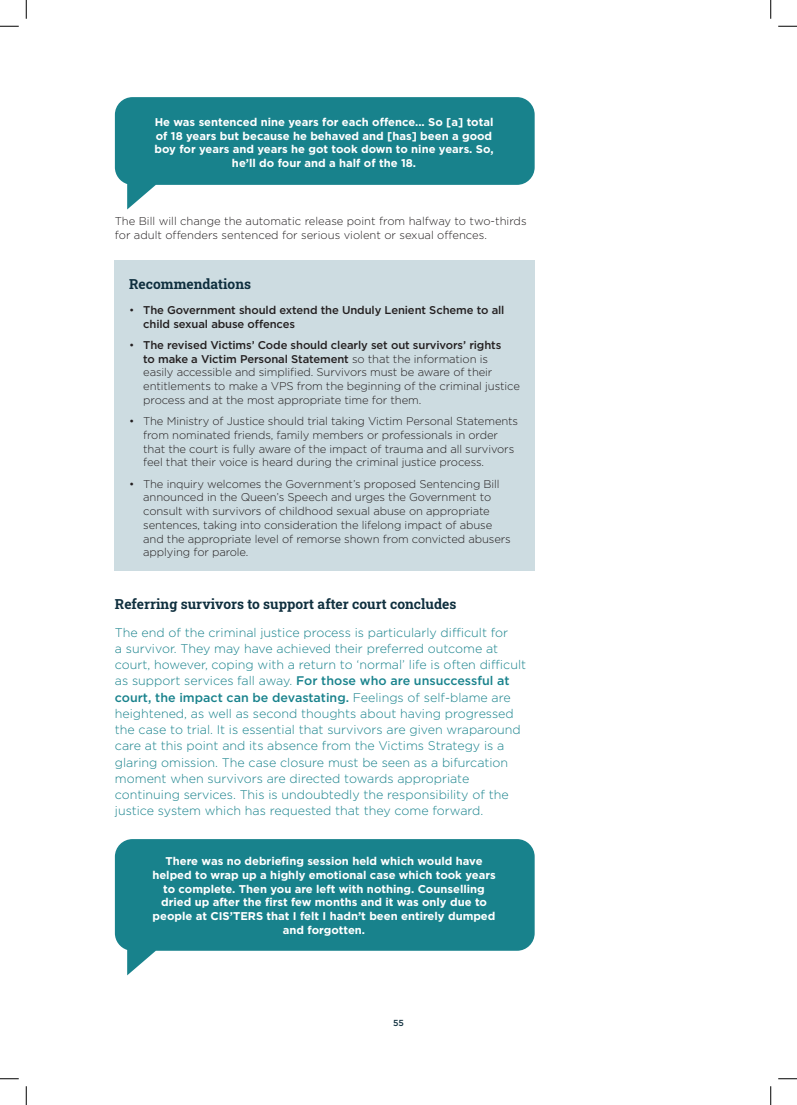
<style>
.page{position:relative;width:797px;height:1105px;background:#fff}
.page>*{position:absolute;margin:0;border:0;box-sizing:border-box;transform-origin:0 0}
.t1{font:700 13.75px "Roboto Slab";color:#0f2f3e}
.t2{font:300 12.5px/16.2px "Gotham HTF";color:#18828c}
.t3{font:300 11.25px/13.8px "Gotham HTF";letter-spacing:-.01em;color:#231f20}
.t4{font:700 11.25px/13.8px "Gotham HTF";color:#fff;text-align:center}
.t5{font:500 11.25px/13.8px "Gotham HTF";letter-spacing:-.01em;color:#231f20}
.t6{font:500 8.75px "Gotham HTF";color:#0f2f3e}
.s1{font-weight:300}
.s2{font-weight:500}
</style>
<div class="page">
<svg style="left:115px;top:97px;width:419px;height:112px;fill:#18828c"></svg>
<div style="left:115px;top:260px;width:420px;height:311px;background:#cddce1"></div>
<svg style="left:115px;top:839px;width:419px;height:136px;fill:#18828c"></svg>
<svg style="left:0;top:25px;width:19px;height:2px"></svg>
<svg style="left:778px;top:25px;width:19px;height:2px"></svg>
<svg style="left:0;top:1078px;width:19px;height:1px"></svg>
<svg style="left:778px;top:1078px;width:19px;height:1px"></svg>
<svg style="left:25px;top:0;width:2px;height:19px"></svg>
<svg style="left:25px;top:1086px;width:2px;height:19px"></svg>
<svg style="left:770px;top:0;width:1px;height:19px"></svg>
<svg style="left:770px;top:1086px;width:1px;height:19px"></svg>
<p class="t4" style="left:154px;top:115px;width:340px">He was sentenced nine years for each offence... So [a] total of 18 years but because he behaved and [has] been a good boy for years and years he got took down to nine years. So, he’ll do four and a half of the 18.</p>
<p class="t3" style="left:115px;top:214px;width:413px">The Bill will change the automatic release point from halfway to two-thirds for adult offenders sentenced for serious violent or sexual offences.</p>
<p class="t1" style="left:129px;top:274px;width:123px">Recommendations</p>
<p class="t5" style="left:143px;top:303px;width:363px;text-indent:-14px"><span class="s1">•</span> The Government should extend the Unduly Lenient Scheme to all child sexual abuse offences</p>
<p class="t3" style="left:143px;top:338px;width:378px;text-indent:-14px">• <span class="s2">The revised Victims’ Code should clearly set out survivors’ rights<br>to make a Victim Personal Statement</span> so that the information is easily accessible and simplified. Survivors must be aware of their entitlements to make a VPS from the beginning of the criminal justice process and at the most appropriate time for them.</p>
<p class="t3" style="left:143px;top:414px;width:376px;text-indent:-14px">• The Ministry of Justice should trial taking Victim Personal Statements from nominated friends, family members or professionals in order that the court is fully aware of the impact of trauma and all survivors feel that their voice is heard during the criminal justice process.</p>
<p class="t3" style="left:143px;top:477px;width:369px;text-indent:-14px">• The inquiry welcomes the Government’s proposed Sentencing Bill announced in the Queen’s Speech and urges the Government to consult with survivors of childhood sexual abuse on appropriate sentences, taking into consideration the lifelong impact of abuse and the appropriate level of remorse shown from convicted abusers applying for parole.</p>
<p class="t1" style="left:115px;top:595px;width:343px">Referring survivors to support after court concludes</p>
<p class="t2" style="left:115px;top:624px;width:413px">The end of the criminal justice process is particularly difficult for<br>a survivor. They may have achieved their preferred outcome at court, however, coping with a return to ‘normal’ life is often difficult as support services fall away. <span class="s2">For those who are unsuccessful at court, the impact can be devastating.</span> Feelings of self-blame are heightened, as well as second thoughts about having progressed the case to trial. It is essential that survivors are given wraparound care at this point and its absence from the Victims Strategy is a glaring omission. The case closure must be seen as a bifurcation moment when survivors are directed towards appropriate continuing services. This is undoubtedly the responsibility of the justice system which has requested that they come forward.</p>
<p class="t4" style="left:152px;top:854px;width:345px">There was no debriefing session held which would have helped to wrap up a highly emotional case which took years to complete. Then you are left with nothing. Counselling dried up after the first few months and it was only due to people at CIS’TERS that I felt I hadn’t been entirely dumped and forgotten.</p>
<p class="t6" style="left:393px;top:1018px;width:12px">55</p>
</div>
